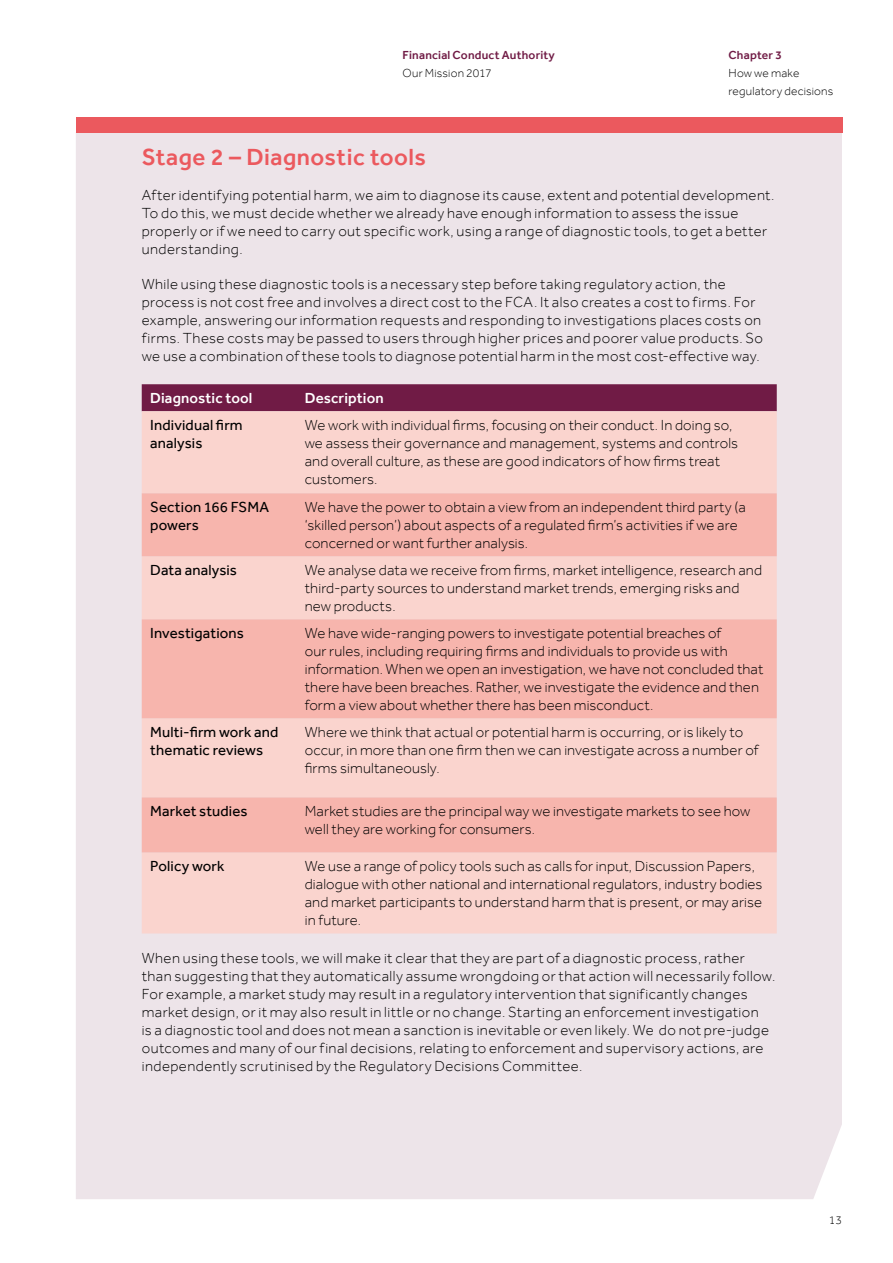
<style>
.page{position:relative;width:893px;height:1263px;background:#fff}
.page>*{position:absolute;margin:0;border:0;box-sizing:border-box;transform-origin:0 0}
.t1{font:500 24px "Effra";letter-spacing:.02em;color:#eb595e}
.t2{font:300 15px/18px "Effra";letter-spacing:.015em;color:#000}
.t3{font:15px/18px "Effra";letter-spacing:.01em;color:#000}
.t4{font:500 15px "Effra";letter-spacing:.01em;color:#fff}
.t5{font:300 12px/18px "Effra";letter-spacing:.015em;color:#000}
.t6{font:500 12px "Effra";letter-spacing:.02em;color:#701b45}
</style>
<div class="page">
<div style="left:76px;top:132px;width:766px;height:1067px;background:#ede4e9"></div>
<div style="left:142px;top:384px;width:635px;height:27px;background:#701b45"></div>
<div style="left:142px;top:411px;width:635px;height:522px;background:#fad4ce"></div>
<svg style="left:142px;top:493px;width:635px;height:359px;background:#f8c1ba"></svg>
<div style="left:76px;top:117px;width:766px;height:15px;background:#eb595e"></div>
<p class="t6" style="left:403px;top:48px;width:154px">Financial Conduct Authority</p>
<p class="t5" style="left:403px;top:64px;width:91px">Our Mission 2017</p>
<p class="t6" style="left:729px;top:48px;width:55px">Chapter 3</p>
<p class="t5" style="left:729px;top:64px;width:106px">How we make regulatory decisions</p>
<h1 class="t1" style="left:142px;top:143px;width:286px">Stage 2 – Diagnostic tools</h1>
<p class="t2" style="left:142px;top:186px;width:634px">After identifying potential harm, we aim to diagnose its cause, extent and potential development.<br>To do this, we must decide whether we already have enough information to assess the issue properly or if we need to carry out specific work, using a range of diagnostic tools, to get a better understanding.</p>
<p class="t2" style="left:142px;top:275px;width:623px">While using these diagnostic tools is a necessary step before taking regulatory action, the process is not cost free and involves a direct cost to the FCA. It also creates a cost to firms. For example, answering our information requests and responding to investigations places costs on firms. These costs may be passed to users through higher prices and poorer value products. So we use a combination of these tools to diagnose potential harm in the most cost-effective way.</p>
<p class="t4" style="left:150px;top:389px;width:104px">Diagnostic tool</p>
<p class="t4" style="left:305px;top:389px;width:80px">Description</p>
<p class="t3" style="left:150px;top:416px;width:94px">Individual firm analysis</p>
<p class="t2" style="left:305px;top:416px;width:435px">We work with individual firms, focusing on their conduct. In doing so, we assess their governance and management, systems and controls and overall culture, as these are good indicators of how firms treat customers.</p>
<p class="t3" style="left:150px;top:498px;width:120px">Section 166 FSMA powers</p>
<p class="t2" style="left:305px;top:498px;width:442px">We have the power to obtain a view from an independent third party (a ‘skilled person’) about aspects of a regulated firm’s activities if we are concerned or want further analysis.</p>
<p class="t3" style="left:150px;top:561px;width:88px">Data analysis</p>
<p class="t2" style="left:305px;top:561px;width:459px">We analyse data we receive from firms, market intelligence, research and third-party sources to understand market trends, emerging risks and new products.</p>
<p class="t3" style="left:150px;top:624px;width:95px">Investigations</p>
<p class="t2" style="left:305px;top:624px;width:460px">We have wide-ranging powers to investigate potential breaches of<br>our rules, including requiring firms and individuals to provide us with information. When we open an investigation, we have not concluded that there have been breaches. Rather, we investigate the evidence and then form a view about whether there has been misconduct.</p>
<p class="t3" style="left:150px;top:723px;width:130px">Multi-firm work and thematic reviews</p>
<p class="t2" style="left:305px;top:723px;width:455px">Where we think that actual or potential harm is occurring, or is likely to occur, in more than one firm then we can investigate across a number of firms simultaneously.</p>
<p class="t3" style="left:150px;top:802px;width:99px">Market studies</p>
<p class="t2" style="left:305px;top:802px;width:447px">Market studies are the principal way we investigate markets to see how well they are working for consumers.</p>
<p class="t3" style="left:150px;top:857px;width:76px">Policy work</p>
<p class="t2" style="left:305px;top:857px;width:459px">We use a range of policy tools such as calls for input, Discussion Papers, dialogue with other national and international regulators, industry bodies and market participants to understand harm that is present, or may arise in future.</p>
<p class="t2" style="left:142px;top:948px;width:635px">When using these tools, we will make it clear that they are part of a diagnostic process, rather than suggesting that they automatically assume wrongdoing or that action will necessarily follow.<br>For example, a market study may result in a regulatory intervention that significantly changes market design, or it may also result in little or no change. Starting an enforcement investigation<br>is a diagnostic tool and does not mean a sanction is inevitable or even likely. We do not pre-judge outcomes and many of our final decisions, relating to enforcement and supervisory actions, are independently scrutinised by the Regulatory Decisions Committee.</p>
<p class="t5" style="left:829px;top:1211px;width:15px">13</p>
</div>
